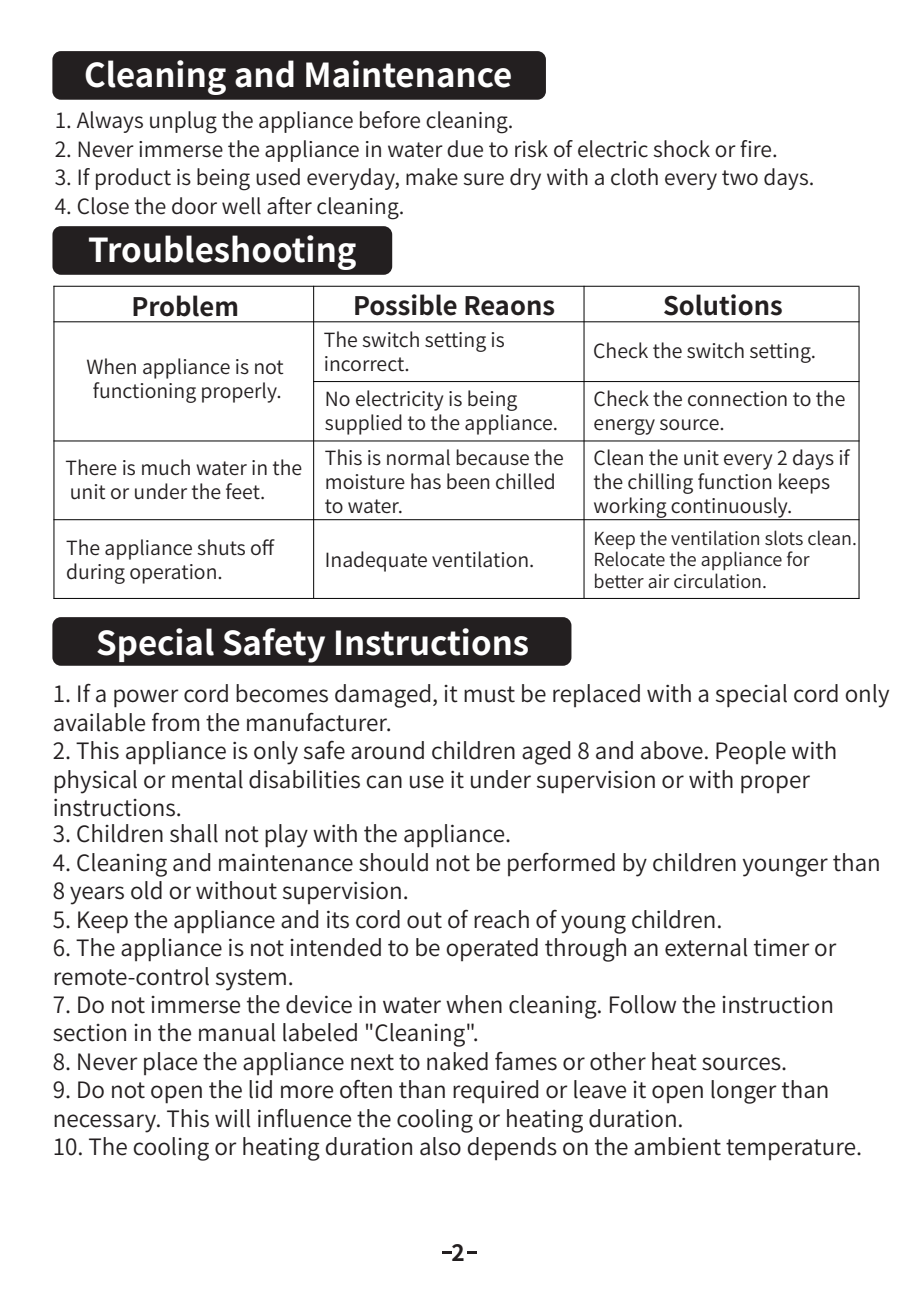
<style>
.page{position:relative;width:919px;height:1289px;background:#fff}
.page>*{position:absolute;margin:0;border:0;box-sizing:border-box;transform-origin:0 0}
.t1{font:700 33px "Source Han Sans CN";color:#fff}
.t2{font:700 25.5px "Source Han Sans CN";color:#231f20}
.t3{font:22.5px/28.5px "Source Han Sans CN";color:#231f20}
.t4{font:700 22.5px "Source Han Sans CN";color:#231f20}
.t5{font:21px "Source Han Sans CN";color:#231f20}
.t6{font:19.5px/24px "Source Han Sans CN";color:#231f20}
.t7{font:18px/21px "Source Han Sans CN";color:#231f20}
</style>
<div class="page">
<svg style="left:442px;top:1251px;width:10px;height:2px"></svg>
<svg style="left:467px;top:1251px;width:9px;height:2px"></svg>
<div style="left:52px;top:51px;width:494px;height:49px;background:#231f20;border-radius:9px"></div>
<div style="left:52px;top:226px;width:340px;height:49px;background:#231f20;border-radius:9px"></div>
<hr style="left:53px;top:286px;width:806px;height:1px;background:#030303">
<hr style="left:53px;top:321px;width:806px;height:1px;background:#030303">
<hr style="left:313px;top:381px;width:546px;height:1px;background:#030303">
<hr style="left:53px;top:440px;width:806px;height:1px;background:#030303">
<hr style="left:53px;top:519px;width:806px;height:1px;background:#030303">
<hr style="left:53px;top:598px;width:806px;height:1px;background:#030303">
<hr style="left:53px;top:286px;width:1px;height:313px;background:#030303">
<hr style="left:313px;top:286px;width:1px;height:312px;background:#030303">
<hr style="left:583px;top:286px;width:1px;height:312px;background:#030303">
<hr style="left:858px;top:287px;width:1px;height:312px;background:#030303">
<div style="left:52px;top:617px;width:519px;height:48px;background:#231f20;border-radius:9px"></div>
<h1 class="t1" style="left:84px;top:56px;width:429px">Cleaning and Maintenance</h1>
<p class="t5" style="left:55px;top:109px;width:460px">1. Always unplug the appliance before cleaning.</p>
<p class="t5" style="left:55px;top:137px;width:724px">2. Never immerse the appliance in water due to risk of electric shock or fire.</p>
<p class="t5" style="left:55px;top:166px;width:761px">3. If product is being used everyday, make sure dry with a cloth every two days.</p>
<p class="t5" style="left:55px;top:194px;width:351px">4. Close the door well after cleaning.</p>
<h1 class="t1" style="left:88px;top:231px;width:270px">Troubleshooting</h1>
<p class="t2" style="left:131px;top:292px;width:109px">Problem</p>
<p class="t2" style="left:353px;top:291px;width:203px">Possible Reaons</p>
<p class="t2" style="left:663px;top:291px;width:121px">Solutions</p>
<p class="t6" style="left:86px;top:355px;width:199px;text-align:center">When appliance is not functioning properly.</p>
<p class="t6" style="left:324px;top:328px;width:182px">The switch setting is incorrect.</p>
<p class="t6" style="left:325px;top:387px;width:235px">No electricity is being supplied to the appliance.</p>
<p class="t6" style="left:593px;top:339px;width:224px">Check the switch setting.</p>
<p class="t6" style="left:593px;top:387px;width:253px">Check the connection to the energy source.</p>
<p class="t6" style="left:65px;top:456px;width:238px">There is much water in the unit or under the feet.</p>
<p class="t6" style="left:325px;top:446px;width:240px">This is normal because the moisture has been chilled to water.</p>
<p class="t6" style="left:593px;top:446px;width:258px">Clean the unit every 2 days if the chilling function keeps working continuously.</p>
<p class="t6" style="left:66px;top:536px;width:210px">The appliance shuts off during operation.</p>
<p class="t6" style="left:325px;top:548px;width:211px">Inadequate ventilation.</p>
<p class="t7" style="left:593px;top:528px;width:265px">Keep the ventilation slots clean.<br>Relocate the appliance for better air circulation.</p>
<h1 class="t1" style="left:96px;top:624px;width:434px">Special Safety Instructions</h1>
<p class="t3" style="left:53px;top:680px;width:838px">1. If a power cord becomes damaged, it must be replaced with a special cord only available from the manufacturer.</p>
<p class="t3" style="left:53px;top:737px;width:785px">2. This appliance is only safe around children aged 8 and above. People with physical or mental disabilities can use it under supervision or with proper instructions.</p>
<p class="t3" style="left:53px;top:820px;width:460px">3. Children shall not play with the appliance.</p>
<p class="t3" style="left:53px;top:848px;width:829px">4. Cleaning and maintenance should not be performed by children younger than<br>8 years old or without supervision.</p>
<p class="t3" style="left:53px;top:905px;width:671px">5. Keep the appliance and its cord out of reach of young children.</p>
<p class="t3" style="left:53px;top:934px;width:785px">6. The appliance is not intended to be operated through an external timer or remote-control system.</p>
<p class="t3" style="left:53px;top:990px;width:782px">7. Do not immerse the device in water when cleaning. Follow the instruction section in the manual labeled "Cleaning".</p>
<p class="t3" style="left:53px;top:1047px;width:736px">8. Never place the appliance next to naked fames or other heat sources.</p>
<p class="t3" style="left:53px;top:1076px;width:778px">9. Do not open the lid more often than required or leave it open longer than necessary. This will influence the cooling or heating duration.</p>
<p class="t3" style="left:53px;top:1133px;width:810px">10. The cooling or heating duration also depends on the ambient temperature.</p>
<p class="t4" style="left:451px;top:1240px;width:15px">2</p>
</div>
